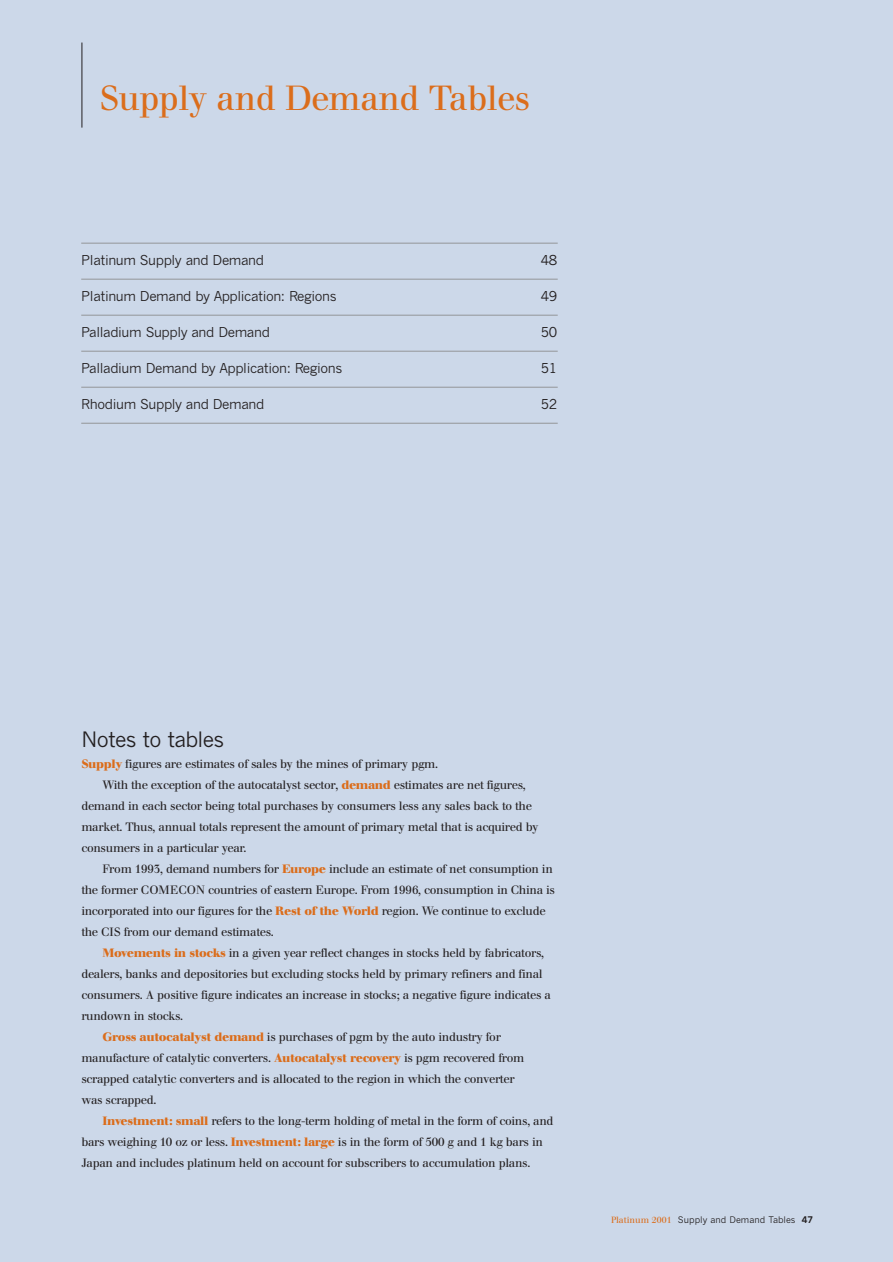
<style>
.page{position:relative;width:893px;height:1262px;background:#fff}
.page>*{position:absolute;margin:0;border:0;box-sizing:border-box;transform-origin:0 0}
.t1{font:34.5px "Walbaum";letter-spacing:-.015em;color:#db6d1b}
.t2{font:21px "News Gothic";letter-spacing:-.03em;color:#231f20}
.t3{font:13.5px "News Gothic";letter-spacing:-.03em;color:#231f20}
.t4{font:12px "Walbaum";letter-spacing:-.025em;color:#231f20}
.t5{font:9px "News Gothic";color:#231f20}
.s1{font-weight:700;color:#db6d1b}
.s2{font-family:"Walbaum";color:#db6d1b}
.s3{font-weight:700}
</style>
<div class="page">
<div style="left:0;top:0;width:892px;height:1261px;background:#ccd8e9"></div>
<hr style="left:81px;top:243px;width:476px;height:1px;background:#939598">
<hr style="left:81px;top:279px;width:476px;height:1px;background:#939598">
<hr style="left:81px;top:315px;width:476px;height:1px;background:#939598">
<hr style="left:81px;top:351px;width:476px;height:1px;background:#939598">
<hr style="left:81px;top:387px;width:476px;height:1px;background:#939598">
<hr style="left:81px;top:423px;width:476px;height:1px;background:#939598">
<hr style="left:82px;top:43px;width:1px;height:85px;background:#231f20">
<h1 class="t1" style="left:100px;top:86px;width:431px">Supply and Demand Tables</h1>
<p class="t3" style="left:81px;top:255px;width:184px">Platinum Supply and Demand</p>
<p class="t3" style="left:541px;top:255px;width:18px">48</p>
<p class="t3" style="left:81px;top:291px;width:257px">Platinum Demand by Application: Regions</p>
<p class="t3" style="left:541px;top:291px;width:18px">49</p>
<p class="t3" style="left:81px;top:327px;width:190px">Palladium Supply and Demand</p>
<p class="t3" style="left:541px;top:327px;width:18px">50</p>
<p class="t3" style="left:81px;top:363px;width:263px">Palladium Demand by Application: Regions</p>
<p class="t3" style="left:541px;top:363px;width:18px">51</p>
<p class="t3" style="left:81px;top:399px;width:185px">Rhodium Supply and Demand</p>
<p class="t3" style="left:541px;top:399px;width:18px">52</p>
<h2 class="t2" style="left:81px;top:732px;width:144px">Notes to tables</h2>
<p class="t4" style="left:81px;top:759px;width:358px"><span class="s1">Supply</span> figures are estimates of sales by the mines of primary pgm.</p>
<p class="t4" style="left:103px;top:780px;width:425px">With the exception of the autocatalyst sector, <span class="s1">demand</span> estimates are net figures,</p>
<p class="t4" style="left:81px;top:801px;width:452px">demand in each sector being total purchases by consumers less any sales back to the</p>
<p class="t4" style="left:81px;top:822px;width:459px">market. Thus, annual totals represent the amount of primary metal that is acquired by</p>
<p class="t4" style="left:81px;top:843px;width:167px">consumers in a particular year.</p>
<p class="t4" style="left:103px;top:864px;width:452px">From 1993, demand numbers for <span class="s1">Europe</span> include an estimate of net consumption in</p>
<p class="t4" style="left:81px;top:885px;width:475px">the former COMECON countries of eastern Europe. From 1996, consumption in China is</p>
<p class="t4" style="left:81px;top:906px;width:466px">incorporated into our figures for the <span class="s1">Rest of the World</span> region. We continue to exclude</p>
<p class="t4" style="left:81px;top:927px;width:194px">the CIS from our demand estimates.</p>
<p class="t4" style="left:103px;top:948px;width:443px"><span class="s1">Movements in stocks</span> in a given year reflect changes in stocks held by fabricators,</p>
<p class="t4" style="left:81px;top:969px;width:462px">dealers, banks and depositories but excluding stocks held by primary refiners and final</p>
<p class="t4" style="left:81px;top:990px;width:471px">consumers. A positive figure indicates an increase in stocks; a negative figure indicates a</p>
<p class="t4" style="left:81px;top:1011px;width:103px">rundown in stocks.</p>
<p class="t4" style="left:103px;top:1032px;width:400px"><span class="s1">Gross autocatalyst demand</span> is purchases of pgm by the auto industry for</p>
<p class="t4" style="left:81px;top:1053px;width:444px">manufacture of catalytic converters. <span class="s1">Autocatalyst recovery</span> is pgm recovered from</p>
<p class="t4" style="left:81px;top:1074px;width:434px">scrapped catalytic converters and is allocated to the region in which the converter</p>
<p class="t4" style="left:81px;top:1095px;width:77px">was scrapped.</p>
<p class="t4" style="left:103px;top:1116px;width:452px"><span class="s1">Investment: small</span> refers to the long-term holding of metal in the form of coins, and</p>
<p class="t4" style="left:81px;top:1137px;width:463px">bars weighing 10 oz or less. <span class="s1">Investment: large</span> is in the form of 500 g and 1 kg bars in</p>
<p class="t4" style="left:81px;top:1158px;width:450px">Japan and includes platinum held on account for subscribers to accumulation plans.</p>
<p class="t5" style="left:611px;top:1216px;width:203px"><span class="s2">Platinum 2001</span> Supply and Demand Tables <span class="s3">47</span></p>
</div>
